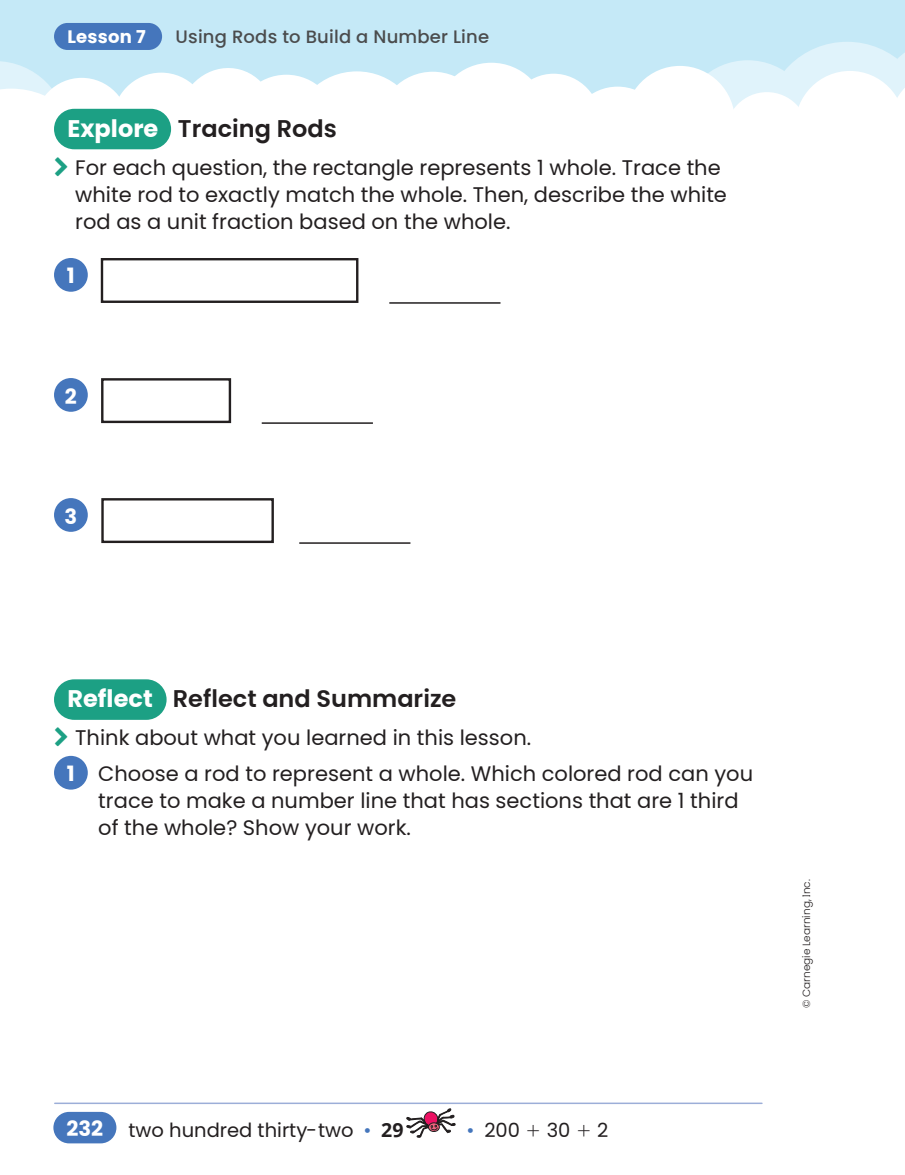
<style>
.page{position:relative;width:905px;height:1175px;background:#fff}
.page>*{position:absolute;margin:0;border:0;box-sizing:border-box;transform-origin:0 0}
.t1{font:600 24px "CL Poppins";color:#231f20}
.t2{font:21px/27px "CL Poppins";color:#231f20}
.t3{font:700 21px "CL Poppins";color:#fff}
.t4{font:19.5px "CL Poppins";color:#231f20}
.t5{font:500 18px "CL Poppins";letter-spacing:.01em;color:#4b4c4d}
.t6{font:700 18px "CL Poppins";letter-spacing:.01em;color:#fff}
.t7{font:300 10.5px "CL Poppins";color:#231f20}
.s1{font-weight:700;color:#fff}
.s2{font-weight:700;font-size:21px;color:#fff}
.s3{color:#4576bc}
.s4{font-family:"Open Sans";font-weight:700}
</style>
<div class="page">
<div style="left:0;top:0;width:904px;height:387px;background:#c5e9f7"></div>
<div style="left:681px;top:60px;width:133px;height:132px;background:#e0f3fb;border-radius:50%"></div>
<div style="left:293px;top:71px;width:127px;height:122px;background:#fff;border-radius:50%"></div>
<div style="left:235px;top:75px;width:102px;height:100px;background:#fff;border-radius:50%"></div>
<div style="left:506px;top:74px;width:95px;height:100px;background:#fff;border-radius:50%"></div>
<div style="left:568px;top:87px;width:99px;height:99px;background:#fff;border-radius:50%"></div>
<div style="left:625px;top:66px;width:110px;height:111px;background:#fff;border-radius:50%"></div>
<div style="left:725px;top:92px;width:83px;height:84px;background:#fff;border-radius:50%"></div>
<div style="left:436px;top:63px;width:110px;height:106px;background:#fff;border-radius:50%"></div>
<svg style="left:173px;top:68px;width:107px;height:71px"></svg>
<div style="left:112px;top:73px;width:98px;height:99px;background:#fff;border-radius:50%"></div>
<div style="left:34px;top:78px;width:95px;height:97px;background:#fff;border-radius:50%"></div>
<div style="left:378px;top:72px;width:109px;height:111px;background:#fff;border-radius:50%"></div>
<svg style="left:765px;top:42px;width:139px;height:97px"></svg>
<div style="left:0;top:139px;width:904px;height:254px;background:#fff"></div>
<div style="left:101px;top:258px;width:257px;height:45px;border:2px solid #231f20"></div>
<div style="left:101px;top:498px;width:173px;height:45px;border:2px solid #231f20"></div>
<div style="left:101px;top:378px;width:130px;height:45px;border:2px solid #231f20"></div>
<div style="left:55px;top:24px;width:106px;height:25px;background:#4576bc;border-radius:12px"></div>
<div style="left:54px;top:23px;width:108px;height:27px;border:2px solid #4576bc;border-radius:12px"></div>
<hr style="left:55px;top:1102px;width:707px;height:2px;background:#9caed8">
<div style="left:53px;top:1111px;width:63px;height:32px;background:#4576bc;border-radius:16px"></div>
<svg style="left:406px;top:1108px;width:49px;height:30px"></svg>
<div style="left:54px;top:679px;width:112px;height:41px;background:#1ca084;border-radius:20px"></div>
<div style="left:54px;top:109px;width:117px;height:40px;background:#1ca084;border-radius:20px"></div>
<div style="left:54px;top:756px;width:34px;height:33px;background:#4576bc;border-radius:50%"></div>
<div style="left:54px;top:258px;width:34px;height:34px;background:#4576bc;border-radius:50%"></div>
<div style="left:54px;top:378px;width:34px;height:34px;background:#4576bc;border-radius:50%"></div>
<div style="left:54px;top:498px;width:34px;height:34px;background:#4576bc;border-radius:50%"></div>
<hr style="left:389px;top:302px;width:111px;height:2px;background:#231f20">
<hr style="left:262px;top:422px;width:111px;height:2px;background:#231f20">
<hr style="left:299px;top:542px;width:111px;height:2px;background:#231f20">
<svg style="left:0;top:61px;width:92px;height:89px"></svg>
<p class="t6" style="left:68px;top:26px;width:80px">Lesson 7</p>
<p class="t5" style="left:176px;top:26px;width:315px">Using Rods to Build a Number Line</p>
<p class="t1" style="left:68px;top:115px;width:271px"><span class="s1">Explore</span> Tracing Rods</p>
<p class="t2" style="left:75px;top:154px;width:653px">For each question, the rectangle represents 1 whole. Trace the white rod to exactly match the whole. Then, describe the white rod as a unit fraction based on the whole.</p>
<p class="t3" style="left:67px;top:264px;width:9px">1</p>
<p class="t3" style="left:65px;top:384px;width:13px">2</p>
<p class="t3" style="left:65px;top:504px;width:14px">3</p>
<p class="t1" style="left:68px;top:684px;width:390px"><span class="s1">Reflect</span> Reflect and Summarize</p>
<p class="t2" style="left:67px;top:719px;width:687px;line-height:36px;text-indent:8px">Think about what you learned in this lesson.<br><span class="s1">1</span> Choose a rod to represent a whole. Which colored rod can you</p>
<p class="t2" style="left:98px;top:787px;width:641px">trace to make a number line that has sections that are 1 third of the whole? Show your work.</p>
<p class="t4" style="left:67px;top:1118px;width:338px"><span class="s2">232</span> two hundred thirty-two <span class="s3">•</span> <span class="s4">29</span></p>
<p class="t4" style="left:466px;top:1118px;width:55px"><span class="s3">•</span> 200</p>
<p class="t4" style="left:546px;top:1118px;width:25px">30</p>
<p class="t4" style="left:597px;top:1118px;width:13px">2</p>
<p class="t7" style="left:800px;top:1008px;width:131px;rotate:-90deg">© Carnegie Learning, Inc.</p>
</div>
